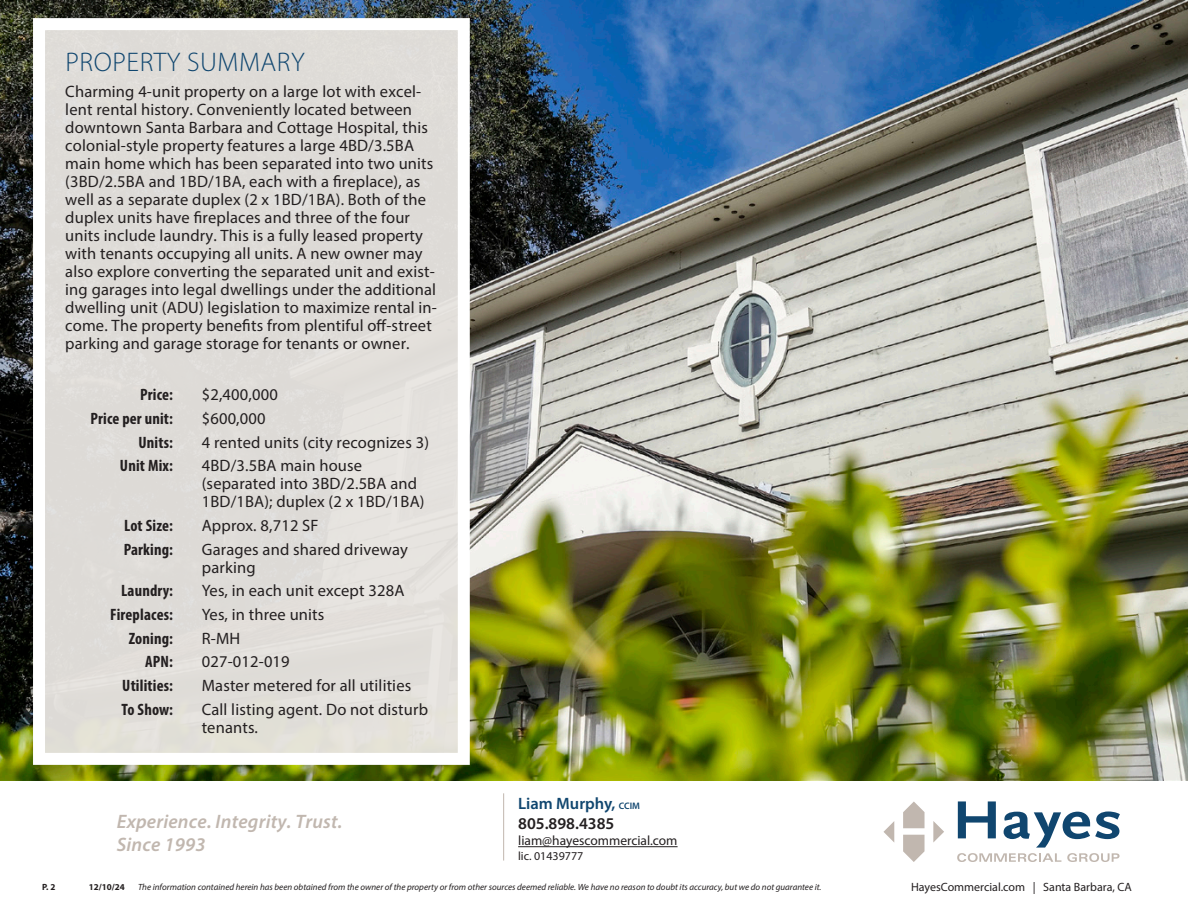
<style>
.page{position:relative;width:1188px;height:918px;background:#fff}
.page>*{position:absolute;margin:0;border:0;box-sizing:border-box;transform-origin:0 0}
.t1{font:300 27px "Myriad Pro";letter-spacing:.02em;color:#10466f}
.t2{font:italic 600 19.5px/23.4px "Myriad Pro";letter-spacing:.01em;color:#c1b7af}
._11_Property_Info_11{font:16.5px/18px "Myriad Pro";letter-spacing:.01em;color:#231f20}
._11_Property_Info_11-2{font:700 condensed 16.5px "Myriad Pro";letter-spacing:.01em;color:#231f20}
.t3{font:600 16.5px/19.8px "Myriad Pro";color:#231f20}
.t4{font:13.5px "Myriad Pro";color:#231f20}
.t5{font:12px "Myriad Pro";color:#231f20}
.t6{font:italic 9px "Myriad Pro";color:#231f20}
.t7{font:700 9px "Myriad Pro";color:#231f20}
.s1{color:#10466f}
.s2{font-size:9.45px;color:#10466f}
</style>
<div class="page">
<img style="left:0;top:0;width:1188px;height:780px">
<svg style="left:27px;top:12px;width:449px;height:759px;background:#dbd9d4"></svg>
<svg style="left:883px;top:802px;width:61px;height:60px"></svg>
<svg style="left:957px;top:801px;width:163px;height:61px"></svg>
<hr style="left:518px;top:846px;width:160px;height:1px;background:#231f20">
<hr style="left:503px;top:793px;width:1px;height:68px;background:#c1b7af">
<p class="t1" style="left:66px;top:45px;width:241px">PROPERTY SUMMARY</p>
<p class="_11_Property_Info_11" style="left:65px;top:82px;width:373px">Charming 4-unit property on a large lot with excel&shy;lent rental history. Conveniently located between downtown Santa Barbara and Cottage Hospital, this colonial-style property features a large 4BD/3.5BA main home which has been separated into two units (3BD/2.5BA and 1BD/1BA, each with a fireplace), as well as a separate duplex (2 x 1BD/1BA). Both of the duplex units have fireplaces and three of the four units include laundry. This is a fully leased property with tenants occupying all units. A new owner may also explore converting the separated unit and exist&shy;ing garages into legal dwellings under the additional dwelling unit (ADU) legislation to maximize rental in&shy;come. The property benefits from plentiful off-street parking and garage storage for tenants or owner.</p>
<p class="_11_Property_Info_11-2" style="left:140px;top:384px;width:34px">Price:</p>
<p class="_11_Property_Info_11" style="left:202px;top:385px;width:78px">$2,400,000</p>
<p class="_11_Property_Info_11-2" style="left:90px;top:408px;width:84px">Price per unit:</p>
<p class="_11_Property_Info_11" style="left:202px;top:409px;width:65px">$600,000</p>
<p class="_11_Property_Info_11-2" style="left:138px;top:432px;width:36px">Units:</p>
<p class="_11_Property_Info_11" style="left:202px;top:433px;width:229px">4 rented units (city recognizes 3)</p>
<p class="_11_Property_Info_11-2" style="left:120px;top:455px;width:55px">Unit Mix:</p>
<p class="_11_Property_Info_11" style="left:202px;top:456px;width:224px">4BD/3.5BA main house (separated into 3BD/2.5BA and<br>1BD/1BA); duplex (2 x 1BD/1BA)</p>
<p class="_11_Property_Info_11-2" style="left:124px;top:515px;width:51px">Lot Size:</p>
<p class="_11_Property_Info_11" style="left:202px;top:516px;width:118px">Approx. 8,712 SF</p>
<p class="_11_Property_Info_11-2" style="left:124px;top:539px;width:51px">Parking:</p>
<p class="_11_Property_Info_11" style="left:202px;top:540px;width:208px">Garages and shared driveway parking</p>
<p class="_11_Property_Info_11-2" style="left:121px;top:580px;width:54px">Laundry:</p>
<p class="_11_Property_Info_11" style="left:202px;top:581px;width:204px">Yes, in each unit except 328A</p>
<p class="_11_Property_Info_11-2" style="left:110px;top:604px;width:64px">Fireplaces:</p>
<p class="_11_Property_Info_11" style="left:202px;top:605px;width:124px">Yes, in three units</p>
<p class="_11_Property_Info_11-2" style="left:129px;top:628px;width:46px">Zoning:</p>
<p class="_11_Property_Info_11" style="left:202px;top:629px;width:40px">R-MH</p>
<p class="_11_Property_Info_11-2" style="left:145px;top:651px;width:29px">APN:</p>
<p class="_11_Property_Info_11" style="left:202px;top:653px;width:89px">027-012-019</p>
<p class="_11_Property_Info_11-2" style="left:122px;top:675px;width:52px">Utilities:</p>
<p class="_11_Property_Info_11" style="left:202px;top:676px;width:211px">Master metered for all utilities</p>
<p class="_11_Property_Info_11-2" style="left:122px;top:699px;width:53px">To Show:</p>
<p class="_11_Property_Info_11" style="left:202px;top:700px;width:228px">Call listing agent. Do not disturb tenants.</p>
<p class="t2" style="left:117px;top:809px;width:227px">Experience. Integrity. Trust.<br>Since 1993</p>
<p class="t3" style="left:518px;top:794px;width:123px"><span class="s1">Liam Murphy,</span> <span class="s2">CCIM<br></span>805.898.4385</p>
<p class="t4" style="left:518px;top:833px;width:161px">liam@hayescommercial.com</p>
<p class="t5" style="left:518px;top:848px;width:67px">lic. 01439777</p>
<p class="t7" style="left:42px;top:881px;width:15px">P. 2</p>
<p class="t7" style="left:89px;top:881px;width:37px">12/10/24</p>
<p class="t6" style="left:138px;top:882px;width:685px">The information contained herein has been obtained from the owner of the property or from other sources deemed reliable. We have no reason to doubt its accuracy, but we do not guarantee it.</p>
<p class="t5" style="left:911px;top:879px;width:222px">HayesCommercial.com | Santa Barbara, CA</p>
</div>
